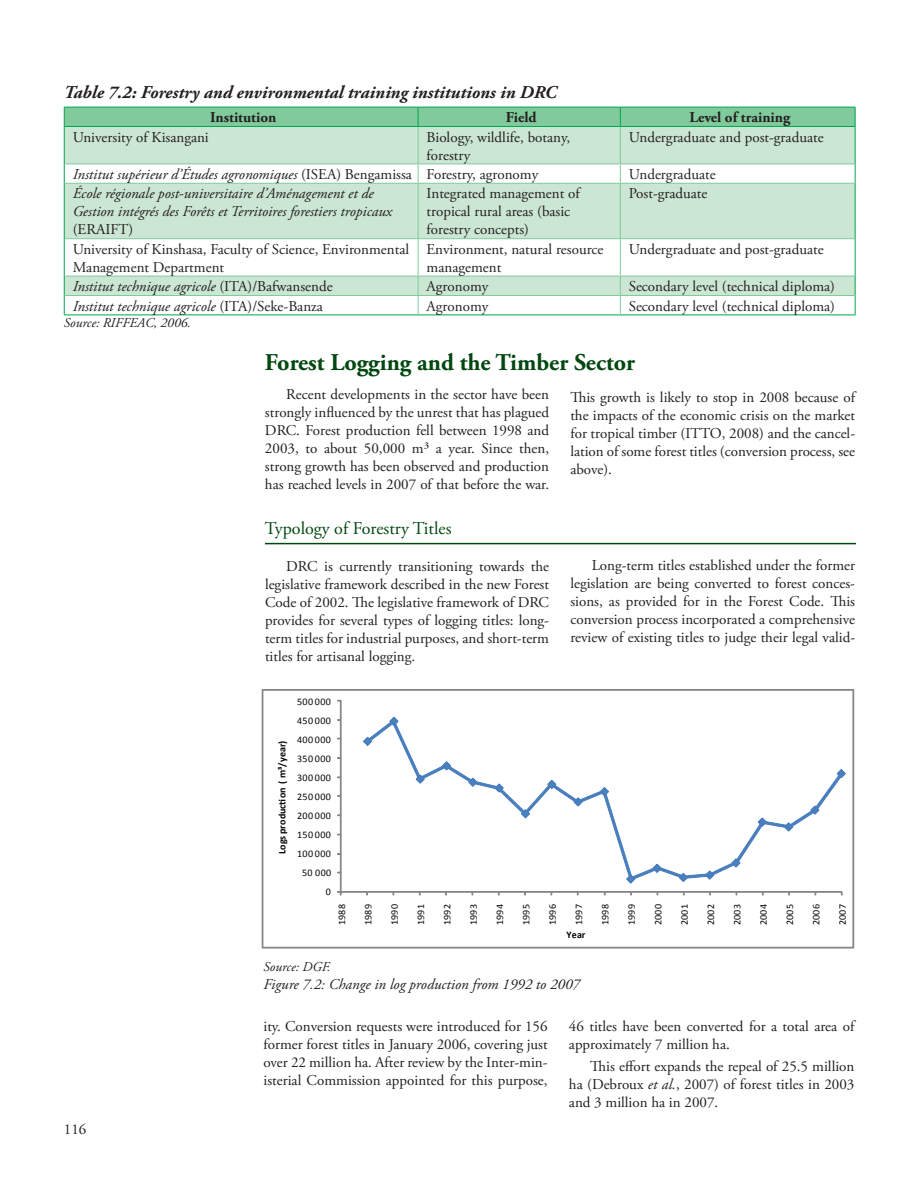
<style>
.page{position:relative;width:919px;height:1189px;background:#fff}
.page>*{position:absolute;margin:0;border:0;box-sizing:border-box;transform-origin:0 0}
.t1{font:700 24px "Adobe Garamond Pro";color:#004710}
.t2{font:italic 700 18px "Adobe Garamond Pro";color:#231f20}
.t3{font:18px "Adobe Garamond Pro";color:#004710}
.t4{font:15px/18px "Adobe Garamond Pro";color:#231f20;text-align:justify}
.t5{font:italic 15px/18px "Adobe Garamond Pro";color:#231f20}
.t6{font:700 15px "Adobe Garamond Pro";color:#231f20}
.t7{font:italic 13.5px "Adobe Garamond Pro";color:#231f20}
.t8{font:10.05px "Calibri";letter-spacing:.03em;color:#050504}
.t9{font:700 10.05px "Calibri";color:#050504}
.s1{font-style:normal}
.s2{font-style:italic}
</style>
<div class="page">
<svg style="left:65px;top:127px;width:789px;height:168px;fill:#cbe6d3"></svg>
<div style="left:64px;top:107px;width:791px;height:19px;background:#80ca9c"></div>
<hr style="left:64px;top:126px;width:354px;height:1px;background:#00a54f">
<hr style="left:418px;top:126px;width:202px;height:1px;background:#00a54f">
<hr style="left:620px;top:126px;width:235px;height:1px;background:#00a54f">
<hr style="left:64px;top:127px;width:1px;height:37px;background:#00a54f">
<hr style="left:854px;top:127px;width:1px;height:37px;background:#00a54f">
<svg style="left:64px;top:164px;width:1px;height:19px"></svg>
<svg style="left:854px;top:164px;width:1px;height:19px"></svg>
<hr style="left:64px;top:183px;width:1px;height:56px;background:#00a54f">
<hr style="left:854px;top:183px;width:1px;height:56px;background:#00a54f">
<hr style="left:64px;top:239px;width:1px;height:37px;background:#00a54f">
<hr style="left:854px;top:239px;width:1px;height:37px;background:#00a54f">
<svg style="left:64px;top:276px;width:1px;height:38px"></svg>
<svg style="left:854px;top:276px;width:1px;height:38px"></svg>
<hr style="left:64px;top:314px;width:354px;height:1px;background:#00a54f">
<hr style="left:418px;top:314px;width:202px;height:1px;background:#00a54f">
<hr style="left:620px;top:314px;width:235px;height:1px;background:#00a54f">
<hr style="left:417px;top:127px;width:1px;height:36px;background:#80ca9c">
<hr style="left:619px;top:127px;width:1px;height:36px;background:#80ca9c">
<hr style="left:65px;top:163px;width:353px;height:1px;background:#80ca9c">
<hr style="left:418px;top:163px;width:202px;height:1px;background:#80ca9c">
<svg style="left:417px;top:164px;width:1px;height:19px"></svg>
<hr style="left:620px;top:163px;width:234px;height:1px;background:#80ca9c">
<svg style="left:619px;top:164px;width:1px;height:19px"></svg>
<hr style="left:65px;top:183px;width:353px;height:1px;background:#80ca9c">
<hr style="left:418px;top:183px;width:202px;height:1px;background:#80ca9c">
<hr style="left:417px;top:184px;width:1px;height:54px;background:#80ca9c">
<hr style="left:620px;top:183px;width:234px;height:1px;background:#80ca9c">
<hr style="left:619px;top:184px;width:1px;height:54px;background:#80ca9c">
<hr style="left:65px;top:238px;width:353px;height:1px;background:#80ca9c">
<hr style="left:418px;top:238px;width:202px;height:1px;background:#80ca9c">
<hr style="left:417px;top:239px;width:1px;height:37px;background:#80ca9c">
<hr style="left:620px;top:238px;width:234px;height:1px;background:#80ca9c">
<hr style="left:619px;top:239px;width:1px;height:37px;background:#80ca9c">
<hr style="left:65px;top:276px;width:353px;height:1px;background:#80ca9c">
<hr style="left:418px;top:276px;width:202px;height:1px;background:#80ca9c">
<hr style="left:620px;top:276px;width:234px;height:1px;background:#80ca9c">
<hr style="left:65px;top:295px;width:353px;height:1px;background:#80ca9c">
<hr style="left:418px;top:295px;width:202px;height:1px;background:#80ca9c">
<svg style="left:417px;top:276px;width:1px;height:38px"></svg>
<hr style="left:620px;top:295px;width:234px;height:1px;background:#80ca9c">
<svg style="left:619px;top:276px;width:1px;height:38px"></svg>
<hr style="left:265px;top:542px;width:590px;height:2px;background:#004710">
<svg style="left:262px;top:689px;width:591px;height:258px"></svg>
<p class="t2" style="left:64px;top:82px;width:494px">Table 7.2: Forestry and environmental training institutions in DRC</p>
<p class="t6" style="left:210px;top:109px;width:68px">Institution</p>
<p class="t6" style="left:505px;top:109px;width:32px">Field</p>
<p class="t6" style="left:689px;top:109px;width:102px">Level of training</p>
<p class="t4" style="left:73px;top:128px;width:137px">University of Kisangani</p>
<p class="t4" style="left:426px;top:128px;width:145px">Biology, wildlife, botany, forestry</p>
<p class="t4" style="left:628px;top:128px;width:196px">Undergraduate and post-graduate</p>
<p class="t5" style="left:73px;top:166px;width:467px">Institut supérieur d’études agronomiques <span class="s1">(ISEA) Bengamissa Forestry, agronomy</span></p>
<p class="t4" style="left:628px;top:166px;width:88px">Undergraduate</p>
<p class="t5" style="left:73px;top:185px;width:321px">école régionale post-universitaire d’Aménagement et de<br>Gestion intégrés des Forêts et Territoires forestiers tropicaux <span class="s1">(ERAIFT)</span></p>
<p class="t4" style="left:426px;top:185px;width:155px;text-align:left">Integrated management of tropical rural areas (basic forestry concepts)</p>
<p class="t4" style="left:628px;top:185px;width:80px">Post-graduate</p>
<p class="t4" style="left:73px;top:240px;width:338px">University of Kinshasa, Faculty of Science, Environmental<br>Management Department</p>
<p class="t4" style="left:426px;top:240px;width:178px">Environment, natural resource management</p>
<p class="t4" style="left:628px;top:240px;width:196px">Undergraduate and post-graduate</p>
<p class="t5" style="left:73px;top:278px;width:261px">Institut technique agricole <span class="s1">(ITA)/Bafwansende</span></p>
<p class="t4" style="left:426px;top:278px;width:63px">Agronomy</p>
<p class="t4" style="left:628px;top:278px;width:208px">Secondary level (technical diploma)</p>
<p class="t5" style="left:73px;top:297px;width:251px">Institut technique agricole <span class="s1">(ITA)/Seke-Banza</span></p>
<p class="t4" style="left:426px;top:297px;width:63px">Agronomy</p>
<p class="t4" style="left:628px;top:297px;width:208px">Secondary level (technical diploma)</p>
<p class="t7" style="left:64px;top:315px;width:128px">Source: RIFFEAC, 2006.</p>
<p class="t1" style="left:265px;top:348px;width:371px">Forest Logging and the Timber Sector</p>
<p class="t4" style="left:265px;top:385px;width:285px;text-indent:21px">Recent developments in the sector have been strongly influenced by the unrest that has plagued DRC. Forest production fell between 1998 and 2003, to about 50,000 m³ a year. Since then, strong growth has been observed and production has reached levels in 2007 of that before the war.</p>
<p class="t4" style="left:570px;top:388px;width:286px">This growth is likely to stop in 2008 because of the impacts of the economic crisis on the market for tropical timber (ITTO, 2008) and the cancel&shy;lation of some forest titles (conversion process, see above).</p>
<p class="t3" style="left:265px;top:517px;width:188px">Typology of Forestry Titles</p>
<p class="t4" style="left:265px;top:558px;width:285px;text-indent:21px">DRC is currently transitioning towards the legislative framework described in the new Forest Code of 2002. The legislative framework of DRC provides for several types of logging titles: long&shy;term titles for industrial purposes, and short-term titles for artisanal logging.</p>
<p class="t4" style="left:570px;top:556px;width:286px;text-indent:21px">Long-term titles established under the former legislation are being converted to forest conces&shy;sions, as provided for in the Forest Code. This conversion process incorporated a comprehensive review of existing titles to judge their legal valid-</p>
<p class="t8" style="left:297px;top:694px;width:35px">500 000</p>
<p class="t9" style="left:276px;top:854px;width:115px;rotate:-90deg">Logs production ( m³/year)</p>
<p class="t8" style="left:297px;top:713px;width:35px">450 000</p>
<p class="t8" style="left:297px;top:733px;width:35px">400 000</p>
<p class="t8" style="left:297px;top:752px;width:35px">350 000</p>
<p class="t8" style="left:297px;top:771px;width:35px">300 000</p>
<p class="t8" style="left:297px;top:790px;width:35px">250 000</p>
<p class="t8" style="left:297px;top:809px;width:35px">200 000</p>
<p class="t8" style="left:297px;top:828px;width:35px">150 000</p>
<p class="t8" style="left:297px;top:847px;width:35px">100 000</p>
<p class="t8" style="left:302px;top:866px;width:31px">50 000</p>
<p class="t8" style="left:325px;top:885px;width:7px">0</p>
<p class="t8" style="left:335px;top:925px;width:23px;rotate:-90deg">1988</p>
<p class="t8" style="left:362px;top:925px;width:23px;rotate:-90deg">1989</p>
<p class="t8" style="left:388px;top:925px;width:23px;rotate:-90deg">1990</p>
<p class="t8" style="left:414px;top:925px;width:23px;rotate:-90deg">1991</p>
<p class="t8" style="left:441px;top:925px;width:23px;rotate:-90deg">1992</p>
<p class="t8" style="left:467px;top:925px;width:23px;rotate:-90deg">1993</p>
<p class="t8" style="left:493px;top:925px;width:23px;rotate:-90deg">1994</p>
<p class="t8" style="left:520px;top:925px;width:23px;rotate:-90deg">1995</p>
<p class="t8" style="left:546px;top:925px;width:23px;rotate:-90deg">1996</p>
<p class="t8" style="left:572px;top:925px;width:23px;rotate:-90deg">1997</p>
<p class="t8" style="left:598px;top:925px;width:23px;rotate:-90deg">1998</p>
<p class="t8" style="left:625px;top:925px;width:23px;rotate:-90deg">1999</p>
<p class="t8" style="left:651px;top:925px;width:23px;rotate:-90deg">2000</p>
<p class="t8" style="left:677px;top:925px;width:23px;rotate:-90deg">2001</p>
<p class="t8" style="left:704px;top:925px;width:23px;rotate:-90deg">2002</p>
<p class="t8" style="left:730px;top:925px;width:23px;rotate:-90deg">2003</p>
<p class="t8" style="left:756px;top:925px;width:23px;rotate:-90deg">2004</p>
<p class="t8" style="left:783px;top:925px;width:23px;rotate:-90deg">2005</p>
<p class="t8" style="left:809px;top:925px;width:23px;rotate:-90deg">2006</p>
<p class="t8" style="left:835px;top:925px;width:23px;rotate:-90deg">2007</p>
<p class="t9" style="left:566px;top:928px;width:21px">Year</p>
<p class="t7" style="left:263px;top:957px;width:69px">Source: DGF.</p>
<p class="t5" style="left:263px;top:975px;width:318px">Figure 7.2: Change in log production from 1992 to 2007</p>
<p class="t4" style="left:64px;top:1120px;width:24px">116</p>
<p class="t4" style="left:263px;top:1017px;width:285px">ity. Conversion requests were introduced for 156 former forest titles in January 2006, covering just over 22 million ha. After review by the Inter-min&shy;isterial Commission appointed for this purpose,</p>
<p class="t4" style="left:568px;top:1017px;width:287px">46 titles have been converted for a total area of approximately 7 million ha.</p>
<p class="t4" style="left:568px;top:1057px;width:287px;text-indent:21px">This effort expands the repeal of 25.5 million ha (Debroux <span class="s2">et al.</span>, 2007) of forest titles in 2003 and 3 million ha in 2007.</p>
</div>
